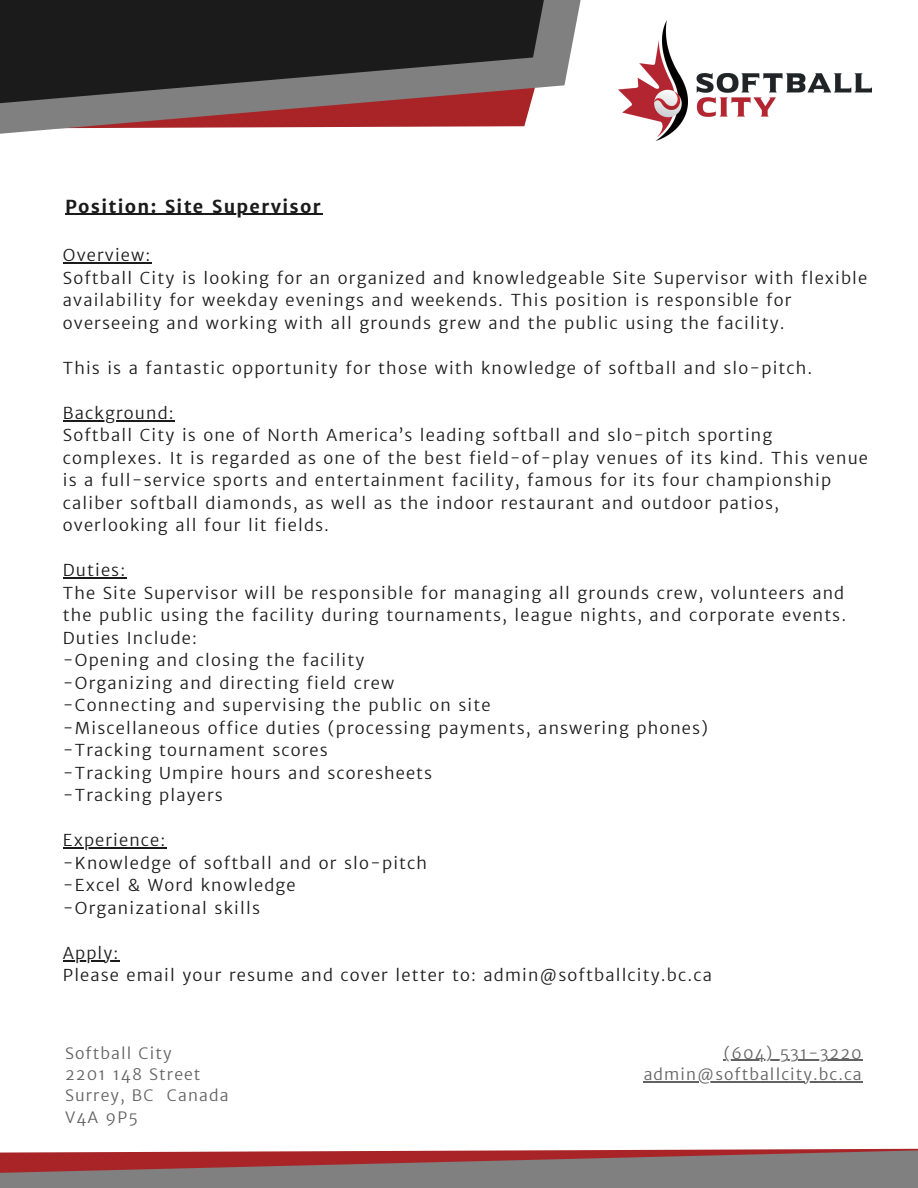
<style>
.page{position:relative;width:918px;height:1188px;background:#fff}
.page>*{position:absolute;margin:0;border:0;box-sizing:border-box;transform-origin:0 0}
.t1{font:700 18px "Merriweather Sans";letter-spacing:.07em;color:#1b1b1b}
.t2{font:300 16.5px/22.5px "Merriweather Sans";letter-spacing:.07em;color:#1b1b1b}
.t3{font:300 15.75px "Merriweather Sans";letter-spacing:.07em;color:#626262}
</style>
<div class="page">
<svg style="left:0;top:1059px;width:918px;height:129px"></svg>
<img style="left:618px;top:20px;width:254px;height:120px">
<svg style="left:0;top:0;width:581px;height:134px;background:#574848"></svg>
<hr style="left:724px;top:1060px;width:139px;height:1px;background:#626262">
<hr style="left:644px;top:1081px;width:219px;height:1px;background:#626262">
<hr style="left:63px;top:263px;width:88px;height:1px;background:#1b1b1b">
<hr style="left:63px;top:420px;width:112px;height:1px;background:#1b1b1b">
<hr style="left:63px;top:578px;width:63px;height:1px;background:#1b1b1b">
<hr style="left:63px;top:848px;width:103px;height:1px;background:#1b1b1b">
<hr style="left:63px;top:960px;width:57px;height:1px;background:#1b1b1b">
<hr style="left:65px;top:214px;width:257px;height:1px;background:#1b1b1b">
<p class="t1" style="left:65px;top:195px;width:257px">Position: Site Supervisor</p>
<p class="t2" style="left:63px;top:244px;width:89px">Overview:</p>
<p class="t2" style="left:63px;top:267px;width:806px">Softball City is looking for an organized and knowledgeable Site Supervisor with flexible availability for weekday evenings and weekends. This position is responsible for overseeing and working with all grounds grew and the public using the facility.</p>
<p class="t2" style="left:63px;top:357px;width:751px">This is a fantastic opportunity for those with knowledge of softball and slo-pitch.</p>
<p class="t2" style="left:63px;top:402px;width:112px">Background:</p>
<p class="t2" style="left:63px;top:424px;width:807px">Softball City is one of North America’s leading softball and slo-pitch sporting complexes. It is regarded as one of the best field-of-play venues of its kind. This venue is a full-service sports and entertainment facility, famous for its four championship caliber softball diamonds, as well as the indoor restaurant and outdoor patios, overlooking all four lit fields.</p>
<p class="t2" style="left:63px;top:559px;width:64px">Duties:</p>
<p class="t2" style="left:63px;top:582px;width:785px">The Site Supervisor will be responsible for managing all grounds crew, volunteers and the public using the facility during tournaments, league nights, and corporate events.</p>
<p class="t2" style="left:63px;top:627px;width:136px">Duties Include:</p>
<p class="t2" style="left:63px;top:649px;width:303px">-Opening and closing the facility</p>
<p class="t2" style="left:63px;top:672px;width:333px">-Organizing and directing field crew</p>
<p class="t2" style="left:63px;top:694px;width:429px">-Connecting and supervising the public on site</p>
<p class="t2" style="left:63px;top:717px;width:647px">-Miscellaneous office duties (processing payments, answering phones)</p>
<p class="t2" style="left:63px;top:739px;width:266px">-Tracking tournament scores</p>
<p class="t2" style="left:63px;top:762px;width:371px">-Tracking Umpire hours and scoresheets</p>
<p class="t2" style="left:63px;top:784px;width:161px">-Tracking players</p>
<p class="t2" style="left:63px;top:829px;width:104px">Experience:</p>
<p class="t2" style="left:63px;top:852px;width:366px">-Knowledge of softball and or slo-pitch</p>
<p class="t2" style="left:63px;top:874px;width:234px">-Excel &amp; Word knowledge</p>
<p class="t2" style="left:63px;top:897px;width:199px">-Organizational skills</p>
<p class="t2" style="left:63px;top:942px;width:57px">Apply:</p>
<p class="t2" style="left:63px;top:964px;width:650px">Please email your resume and cover letter to: admin@softballcity.bc.ca</p>
<p class="t3" style="left:65px;top:1043px;width:108px">Softball City</p>
<p class="t3" style="left:65px;top:1064px;width:137px">2201 148 Street</p>
<p class="t3" style="left:65px;top:1086px;width:165px">Surrey, BC Canada</p>
<p class="t3" style="left:65px;top:1107px;width:74px">V4A 9P5</p>
<p class="t3" style="left:724px;top:1043px;width:140px">(604) 531-3220</p>
<p class="t3" style="left:644px;top:1064px;width:220px">admin@softballcity.bc.ca</p>
</div>
